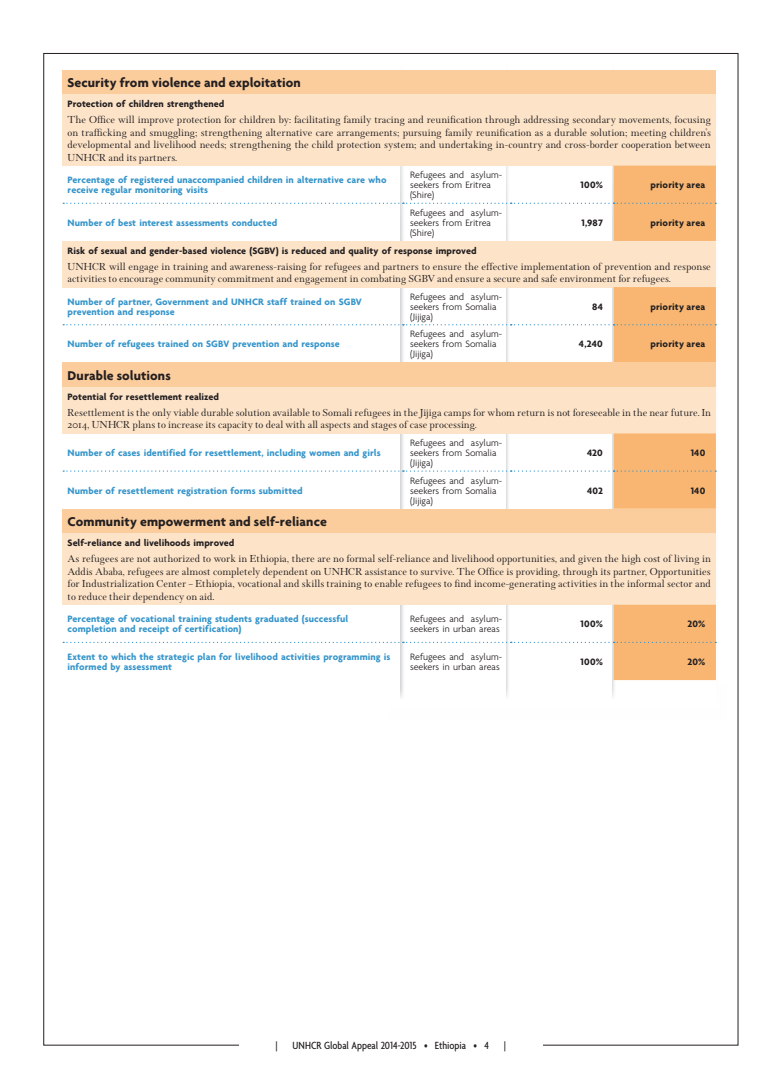
<style>
.page{position:relative;width:780px;height:1088px;background:#fff}
.page>*{position:absolute;margin:0;border:0;box-sizing:border-box;transform-origin:0 0}
.t1{font:700 13.75px "Agenda";letter-spacing:.005em;color:#231f20}
.t2{font:11.25px/12.5px "Wessex";color:#231f20;text-align:justify}
.t3{font:500 condensed 11.25px "Agenda";letter-spacing:-.005em;color:#231f20}
.t4{font:700 10px/10px "Agenda";letter-spacing:.005em;color:#3695ca}
.t5{font:300 10px/10px "Agenda";color:#231f20}
.t6{font:700 10px "Agenda";letter-spacing:.005em;color:#231f20}
</style>
<div class="page">
<div style="left:63px;top:70px;width:653px;height:24px;background:#fbcc9c"></div>
<div style="left:63px;top:94px;width:653px;height:72px;background:#fde4c9"></div>
<svg style="left:63px;top:166px;width:653px;height:75px"></svg>
<div style="left:63px;top:241px;width:653px;height:46px;background:#fde4c9"></div>
<svg style="left:63px;top:287px;width:653px;height:75px"></svg>
<div style="left:63px;top:362px;width:653px;height:25px;background:#fbcc9c"></div>
<div style="left:63px;top:387px;width:653px;height:46px;background:#fde4c9"></div>
<svg style="left:63px;top:433px;width:653px;height:76px"></svg>
<div style="left:63px;top:509px;width:653px;height:24px;background:#fbcc9c"></div>
<div style="left:63px;top:533px;width:653px;height:72px;background:#fde4c9"></div>
<svg style="left:63px;top:605px;width:653px;height:75px"></svg>
<img style="left:400px;top:685px;width:214px;height:13px">
<p class="t1" style="left:68px;top:74px;width:235px">Security from violence and exploitation</p>
<p class="t6" style="left:68px;top:98px;width:158px">Protection of children strengthened</p>
<p class="t2" style="left:68px;top:114px;width:645px">The Office will improve protection for children by: facilitating family tracing and reunification through addressing secondary movements, focusing on trafficking and smuggling; strengthening alternative care arrangements; pursuing family reunification as a durable solution; meeting children’s developmental and livelihood needs; strengthening the child protection system; and undertaking in-country and cross-border cooperation between UNHCR and its partners.</p>
<p class="t4" style="left:68px;top:175px;width:320px">Percentage of registered unaccompanied children in alternative care who receive regular monitoring visits</p>
<p class="t5" style="left:410px;top:170px;width:94px">Refugees and asylum&shy;seekers from Eritrea (Shire)</p>
<p class="t6" style="left:580px;top:179px;width:24px">100%</p>
<p class="t6" style="left:650px;top:179px;width:56px">priority area</p>
<p class="t4" style="left:68px;top:217px;width:211px">Number of best interest assessments conducted</p>
<p class="t5" style="left:410px;top:208px;width:94px">Refugees and asylum&shy;seekers from Eritrea (Shire)</p>
<p class="t6" style="left:581px;top:217px;width:23px">1,987</p>
<p class="t6" style="left:650px;top:217px;width:56px">priority area</p>
<p class="t6" style="left:68px;top:244px;width:410px">Risk of sexual and gender-based violence (SGBV) is reduced and quality of response improved</p>
<p class="t2" style="left:68px;top:260px;width:644px">UNHCR will engage in training and awareness-raising for refugees and partners to ensure the effective implementation of prevention and response activities to encourage community commitment and engagement in combating SGBV and ensure a secure and safe environment for refugees.</p>
<p class="t4" style="left:68px;top:296px;width:296px">Number of partner, Government and UNHCR staff trained on SGBV prevention and response</p>
<p class="t5" style="left:410px;top:291px;width:94px">Refugees and asylum&shy;seekers from Somalia (Jijiga)</p>
<p class="t6" style="left:592px;top:300px;width:12px">84</p>
<p class="t6" style="left:650px;top:300px;width:56px">priority area</p>
<p class="t4" style="left:68px;top:339px;width:273px">Number of refugees trained on SGBV prevention and response</p>
<p class="t5" style="left:410px;top:329px;width:94px">Refugees and asylum&shy;seekers from Somalia (Jijiga)</p>
<p class="t6" style="left:579px;top:338px;width:25px">4,240</p>
<p class="t6" style="left:650px;top:338px;width:56px">priority area</p>
<p class="t1" style="left:68px;top:367px;width:105px">Durable solutions</p>
<p class="t6" style="left:68px;top:390px;width:153px">Potential for resettlement realized</p>
<p class="t2" style="left:68px;top:406px;width:644px">Resettlement is the only viable durable solution available to Somali refugees in the Jijiga camps for whom return is not foreseeable in the near future. In<br>2014, UNHCR plans to increase its capacity to deal with all aspects and stages of case processing.</p>
<p class="t4" style="left:68px;top:448px;width:314px">Number of cases identified for resettlement, including women and girls</p>
<p class="t5" style="left:410px;top:438px;width:94px">Refugees and asylum&shy;seekers from Somalia (Jijiga)</p>
<p class="t6" style="left:587px;top:447px;width:17px">420</p>
<p class="t6" style="left:690px;top:447px;width:16px">140</p>
<p class="t4" style="left:68px;top:485px;width:237px">Number of resettlement registration forms submitted</p>
<p class="t5" style="left:410px;top:475px;width:94px">Refugees and asylum&shy;seekers from Somalia (Jijiga)</p>
<p class="t6" style="left:587px;top:484px;width:17px">402</p>
<p class="t6" style="left:690px;top:484px;width:16px">140</p>
<p class="t1" style="left:68px;top:513px;width:261px">Community empowerment and self-reliance</p>
<p class="t6" style="left:68px;top:537px;width:168px">Self-reliance and livelihoods improved</p>
<p class="t2" style="left:68px;top:553px;width:645px">As refugees are not authorized to work in Ethiopia, there are no formal self-reliance and livelihood opportunities, and given the high cost of living in Addis Ababa, refugees are almost completely dependent on UNHCR assistance to survive. The Office is providing, through its partner, Opportunities for Industrialization Center – Ethiopia, vocational and skills training to enable refugees to find income-generating activities in the informal sector and to reduce their dependency on aid.</p>
<p class="t4" style="left:68px;top:614px;width:282px">Percentage of vocational training students graduated (successful completion and receipt of certification)</p>
<p class="t5" style="left:410px;top:614px;width:94px">Refugees and asylum&shy;seekers in urban areas</p>
<p class="t6" style="left:580px;top:618px;width:24px">100%</p>
<p class="t6" style="left:687px;top:618px;width:19px">20%</p>
<p class="t4" style="left:68px;top:651px;width:324px">Extent to which the strategic plan for livelihood activities programming is informed by assessment</p>
<p class="t5" style="left:410px;top:652px;width:94px">Refugees and asylum&shy;seekers in urban areas</p>
<p class="t6" style="left:580px;top:656px;width:24px">100%</p>
<p class="t6" style="left:687px;top:656px;width:19px">20%</p>
<p class="t3" style="left:275px;top:1039px;width:4px">|</p>
<p class="t3" style="left:292px;top:1039px;width:198px">UNHCR Global Appeal 2014-2015 • Ethiopia • 4</p>
<p class="t3" style="left:504px;top:1039px;width:4px">|</p>
</div>
